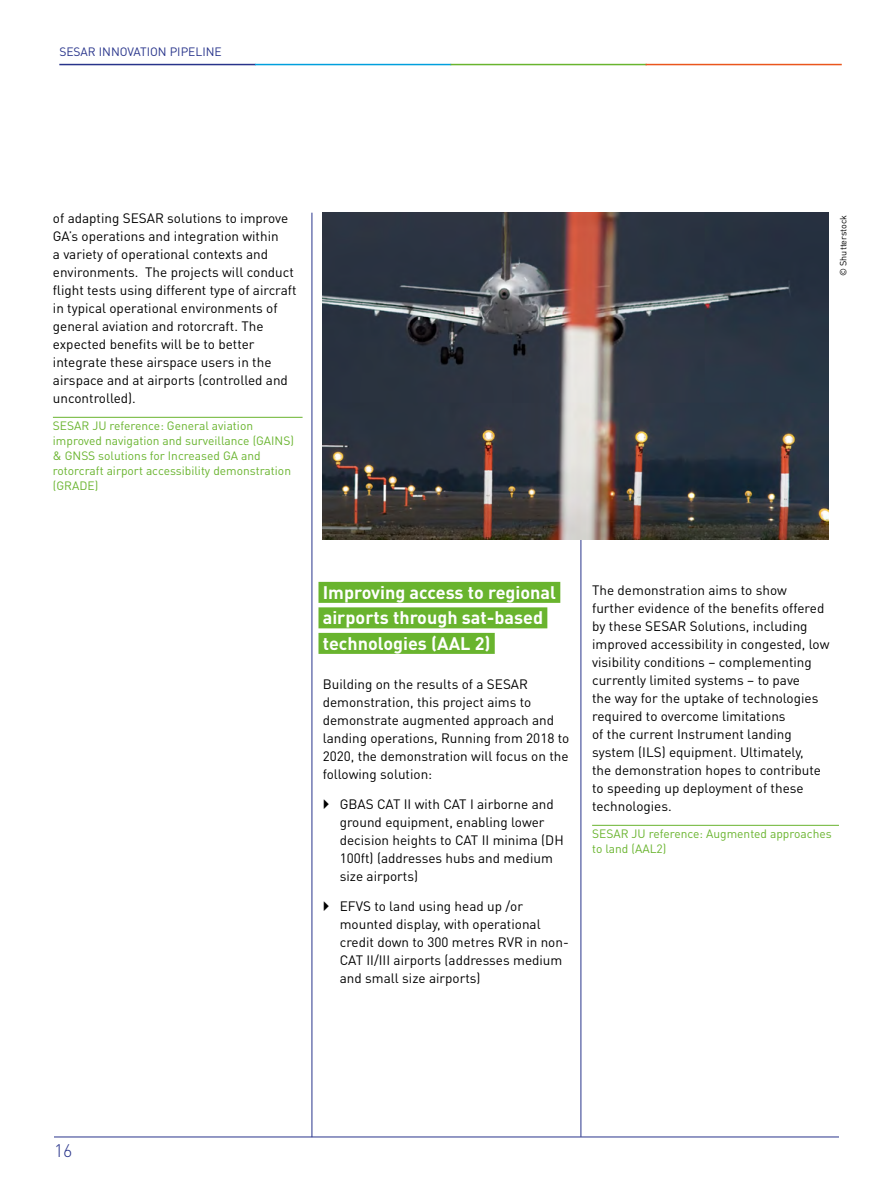
<style>
.page{position:relative;width:893px;height:1191px;background:#fff}
.page>*{position:absolute;margin:0;border:0;box-sizing:border-box;transform-origin:0 0}
.t1{font:700 18px/25.5px "DIN Pro";color:#fff}
.t2{font:300 18px "DIN Pro";color:#28348b}
.t3{font:13.5px/18px "DIN Pro";color:#000}
.t4{font:12px/15px "DIN Pro";color:#69b42e}
.t5{font:12px "DIN Pro";color:#28348b}
.t6{font:9px "DIN Pro";color:#000}
</style>
<div class="page">
<hr style="left:54px;top:1136px;width:785px;height:1px;background:#28348b">
<hr style="left:59px;top:64px;width:197px;height:1px;background:#28348b">
<hr style="left:255px;top:64px;width:196px;height:1px;background:#009fdd">
<hr style="left:451px;top:64px;width:196px;height:1px;background:#69b42e">
<hr style="left:645px;top:64px;width:197px;height:1px;background:#ea561d">
<hr style="left:53px;top:417px;width:250px;height:1px;background:#69b42e">
<div style="left:318px;top:582px;width:242px;height:21px;background:#69b42e"></div>
<div style="left:318px;top:607px;width:229px;height:21px;background:#69b42e"></div>
<div style="left:318px;top:633px;width:177px;height:21px;background:#69b42e"></div>
<hr style="left:592px;top:825px;width:247px;height:1px;background:#69b42e">
<hr style="left:312px;top:213px;width:1px;height:924px;background:#28348b">
<hr style="left:581px;top:433px;width:1px;height:703px;background:#28348b">
<img style="left:322px;top:213px;width:507px;height:326px">
<p class="t5" style="left:59px;top:43px;width:164px">SESAR INNOVATION PIPELINE</p>
<p class="t3" style="left:53px;top:209px;width:245px">of adapting SESAR solutions to improve GA’s operations and integration within<br>a variety of operational contexts and environments. The projects will conduct flight tests using different type of aircraft in typical operational environments of general aviation and rotorcraft. The expected benefits will be to better integrate these airspace users in the airspace and at airports (controlled and uncontrolled).</p>
<p class="t4" style="left:53px;top:418px;width:243px">SESAR JU reference: General aviation improved navigation and surveillance (GAINS) &amp; GNSS solutions for Increased GA and rotorcraft airport accessibility demonstration (GRADE)</p>
<p class="t6" style="left:837px;top:276px;width:63px;rotate:-90deg">© Shutterstock</p>
<h1 class="t1" style="left:323px;top:578px;width:235px">Improving access to regional airports through sat-based technologies (AAL 2)</h1>
<p class="t3" style="left:323px;top:674px;width:248px">Building on the results of a SESAR demonstration, this project aims to demonstrate augmented approach and landing operations, Running from 2018 to 2020, the demonstration will focus on the following solution:</p>
<p class="t3" style="left:340px;top:794px;width:226px">GBAS CAT II with CAT I airborne and ground equipment, enabling lower decision heights to CAT II minima (DH<br>100ft) (addresses hubs and medium size airports)</p>
<p class="t3" style="left:340px;top:896px;width:230px">EFVS to land using head up /or mounted display, with operational credit down to 300 metres RVR in non-<br>CAT II/III airports (addresses medium and small size airports)</p>
<p class="t3" style="left:592px;top:581px;width:239px">The demonstration aims to show further evidence of the benefits offered by these SESAR Solutions, including improved accessibility in congested, low visibility conditions – complementing currently limited systems – to pave<br>the way for the uptake of technologies required to overcome limitations<br>of the current Instrument landing system (ILS) equipment. Ultimately,<br>the demonstration hopes to contribute to speeding up deployment of these technologies.</p>
<p class="t4" style="left:592px;top:826px;width:241px">SESAR JU reference: Augmented approaches to land (AAL2)</p>
<h1 class="t2" style="left:54px;top:1137px;width:20px">16</h1>
</div>
